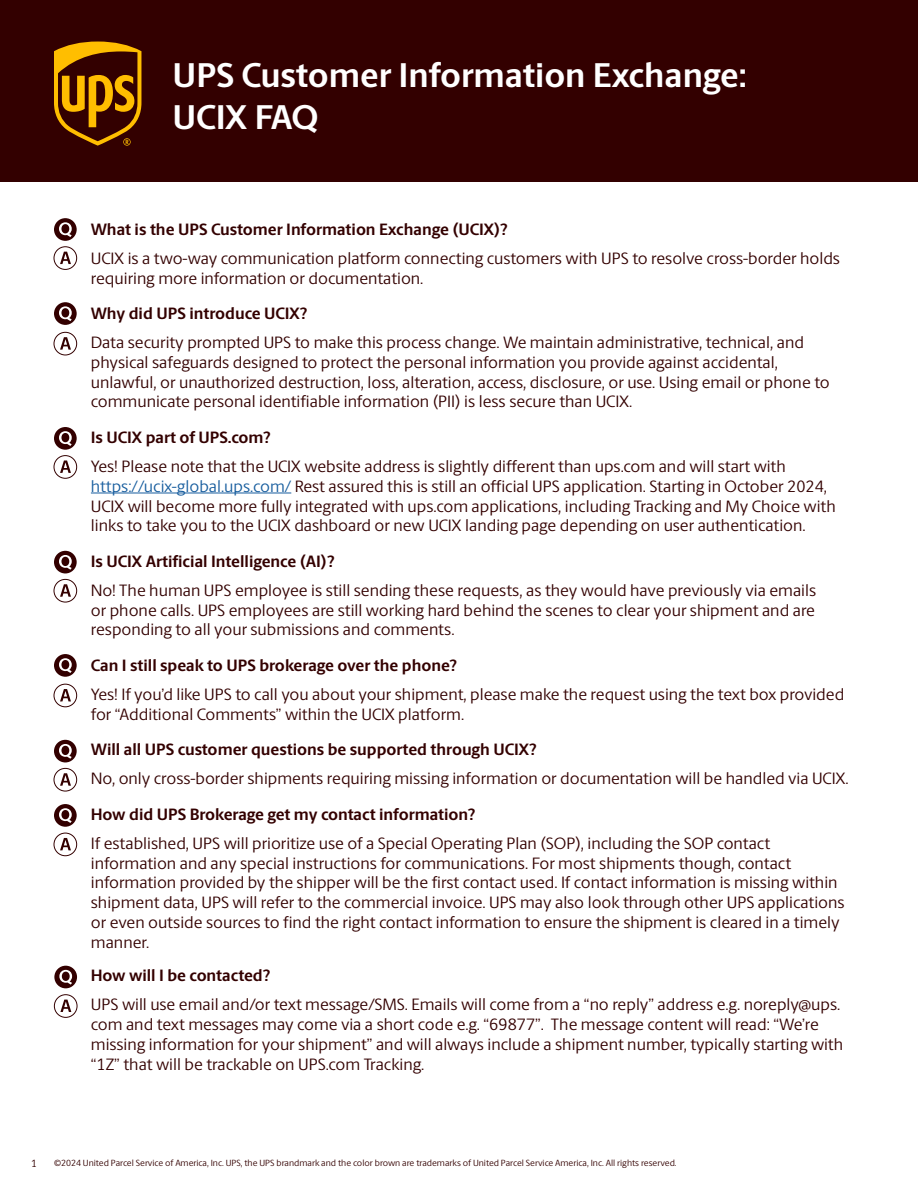
<style>
.page{position:relative;width:918px;height:1188px;background:#fff}
.page>*{position:absolute;margin:0;border:0;box-sizing:border-box;transform-origin:0 0}
.t1{font:700 34.5px "UPS Berlingske Sans";letter-spacing:-.005em;color:#fff}
.body{font:16.5px/19.8px "UPS Berlingske Sans";color:#300}
.body-2{font:700 16.5px "UPS Berlingske Sans";color:#300}
.t2{font:10.5px "UPS Berlingske Sans";color:#300}
.t3{font:9px "UPS Berlingske Sans";color:#300}
.s1{color:#175d9e}
</style>
<div class="page">
<div style="left:0;top:0;width:918px;height:181px;background:#300"></div>
<svg style="left:54px;top:42px;width:87px;height:104px"></svg>
<hr style="left:91px;top:493px;width:200px;height:1px;background:#175d9e">
<div style="left:54px;top:218px;width:23px;height:23px;background:#300;border-radius:50%"></div>
<svg style="left:59px;top:222px;width:13px;height:15px"></svg>
<div style="left:54px;top:246px;width:23px;height:24px;border:1px solid #300;border-radius:50%"></div>
<svg style="left:60px;top:252px;width:11px;height:12px"></svg>
<div style="left:54px;top:302px;width:23px;height:23px;background:#300;border-radius:50%"></div>
<svg style="left:59px;top:306px;width:13px;height:15px"></svg>
<div style="left:54px;top:332px;width:23px;height:23px;border:1px solid #300;border-radius:50%"></div>
<svg style="left:60px;top:337px;width:11px;height:13px"></svg>
<div style="left:54px;top:427px;width:23px;height:23px;background:#300;border-radius:50%"></div>
<svg style="left:59px;top:431px;width:13px;height:15px"></svg>
<div style="left:54px;top:455px;width:23px;height:24px;border:1px solid #300;border-radius:50%"></div>
<svg style="left:60px;top:460px;width:11px;height:13px"></svg>
<div style="left:54px;top:551px;width:23px;height:22px;background:#300;border-radius:50%"></div>
<svg style="left:59px;top:555px;width:13px;height:15px"></svg>
<div style="left:54px;top:579px;width:23px;height:23px;border:1px solid #300;border-radius:50%"></div>
<svg style="left:60px;top:584px;width:11px;height:13px"></svg>
<div style="left:54px;top:654px;width:23px;height:23px;background:#300;border-radius:50%"></div>
<svg style="left:59px;top:658px;width:13px;height:15px"></svg>
<div style="left:54px;top:684px;width:23px;height:23px;border:1px solid #300;border-radius:50%"></div>
<svg style="left:60px;top:689px;width:11px;height:12px"></svg>
<div style="left:54px;top:740px;width:23px;height:22px;background:#300;border-radius:50%"></div>
<svg style="left:59px;top:744px;width:13px;height:15px"></svg>
<div style="left:54px;top:768px;width:23px;height:23px;border:1px solid #300;border-radius:50%"></div>
<svg style="left:60px;top:773px;width:11px;height:13px"></svg>
<div style="left:54px;top:804px;width:23px;height:23px;background:#300;border-radius:50%"></div>
<svg style="left:59px;top:808px;width:13px;height:15px"></svg>
<div style="left:54px;top:833px;width:23px;height:23px;border:1px solid #300;border-radius:50%"></div>
<svg style="left:60px;top:838px;width:11px;height:12px"></svg>
<div style="left:54px;top:966px;width:23px;height:22px;background:#300;border-radius:50%"></div>
<svg style="left:59px;top:970px;width:13px;height:15px"></svg>
<div style="left:54px;top:994px;width:23px;height:24px;border:1px solid #300;border-radius:50%"></div>
<svg style="left:60px;top:1000px;width:11px;height:12px"></svg>
<p class="t1" style="left:172px;top:50px;width:576px">UPS Customer Information Exchange:</p>
<p class="t1" style="left:173px;top:91px;width:147px">UCIX FAQ</p>
<p class="body-2" style="left:91px;top:217px;width:419px">What is the UPS Customer Information Exchange (UCIX)?</p>
<p class="body" style="left:91px;top:248px;width:751px">UCIX is a two-way communication platform connecting customers with UPS to resolve cross-border holds requiring more information or documentation.</p>
<p class="body-2" style="left:91px;top:301px;width:218px">Why did UPS introduce UCIX?</p>
<p class="body" style="left:91px;top:332px;width:740px">Data security prompted UPS to make this process change. We maintain administrative, technical, and physical safeguards designed to protect the personal information you provide against accidental, unlawful, or unauthorized destruction, loss, alteration, access, disclosure, or use. Using email or phone to communicate personal identifiable information (PII) is less secure than UCIX.</p>
<p class="body-2" style="left:91px;top:425px;width:181px">Is UCIX part of UPS.com?</p>
<p class="body" style="left:91px;top:456px;width:746px">Yes! Please note that the UCIX website address is slightly different than ups.com and will start with <span class="s1">https://ucix-global.ups.com/</span> Rest assured this is still an official UPS application. Starting in October 2024, UCIX will become more fully integrated with ups.com applications, including Tracking and My Choice with links to take you to the UCIX dashboard or new UCIX landing page depending on user authentication.</p>
<p class="body-2" style="left:91px;top:549px;width:245px">Is UCIX Artificial Intelligence (AI)?</p>
<p class="body" style="left:91px;top:580px;width:727px;text-align:justify">No! The human UPS employee is still sending these requests, as they would have previously via emails or phone calls. UPS employees are still working hard behind the scenes to clear your shipment and are responding to all your submissions and comments.</p>
<p class="body-2" style="left:91px;top:653px;width:368px">Can I still speak to UPS brokerage over the phone?</p>
<p class="body" style="left:91px;top:684px;width:755px">Yes! If you’d like UPS to call you about your shipment, please make the request using the text box provided for “Additional Comments” within the UCIX platform.</p>
<p class="body-2" style="left:91px;top:737px;width:447px">Will all UPS customer questions be supported through UCIX?</p>
<p class="body" style="left:91px;top:768px;width:759px">No, only cross-border shipments requiring missing information or documentation will be handled via UCIX.</p>
<p class="body-2" style="left:91px;top:802px;width:386px">How did UPS Brokerage get my contact information?</p>
<p class="body" style="left:91px;top:833px;width:755px">If established, UPS will prioritize use of a Special Operating Plan (SOP), including the SOP contact information and any special instructions for communications. For most shipments though, contact information provided by the shipper will be the first contact used. If contact information is missing within shipment data, UPS will refer to the commercial invoice. UPS may also look through other UPS applications or even outside sources to find the right contact information to ensure the shipment is cleared in a timely manner.</p>
<p class="body-2" style="left:91px;top:963px;width:181px">How will I be contacted?</p>
<p class="body" style="left:91px;top:994px;width:754px">UPS will use email and/or text message/SMS. Emails will come from a “no reply” address e.g. noreply@ups. com and text messages may come via a short code e.g. “69877”. The message content will read: “We’re missing information for your shipment” and will always include a shipment number, typically starting with “1Z” that will be trackable on UPS.com Tracking.</p>
<p class="t2" style="left:31px;top:1156px;width:7px">1</p>
<p class="t3" style="left:54px;top:1156px;width:624px">©2024 United Parcel Service of America, Inc. UPS, the UPS brandmark and the color brown are trademarks of United Parcel Service America, Inc. All rights reserved.</p>
</div>
